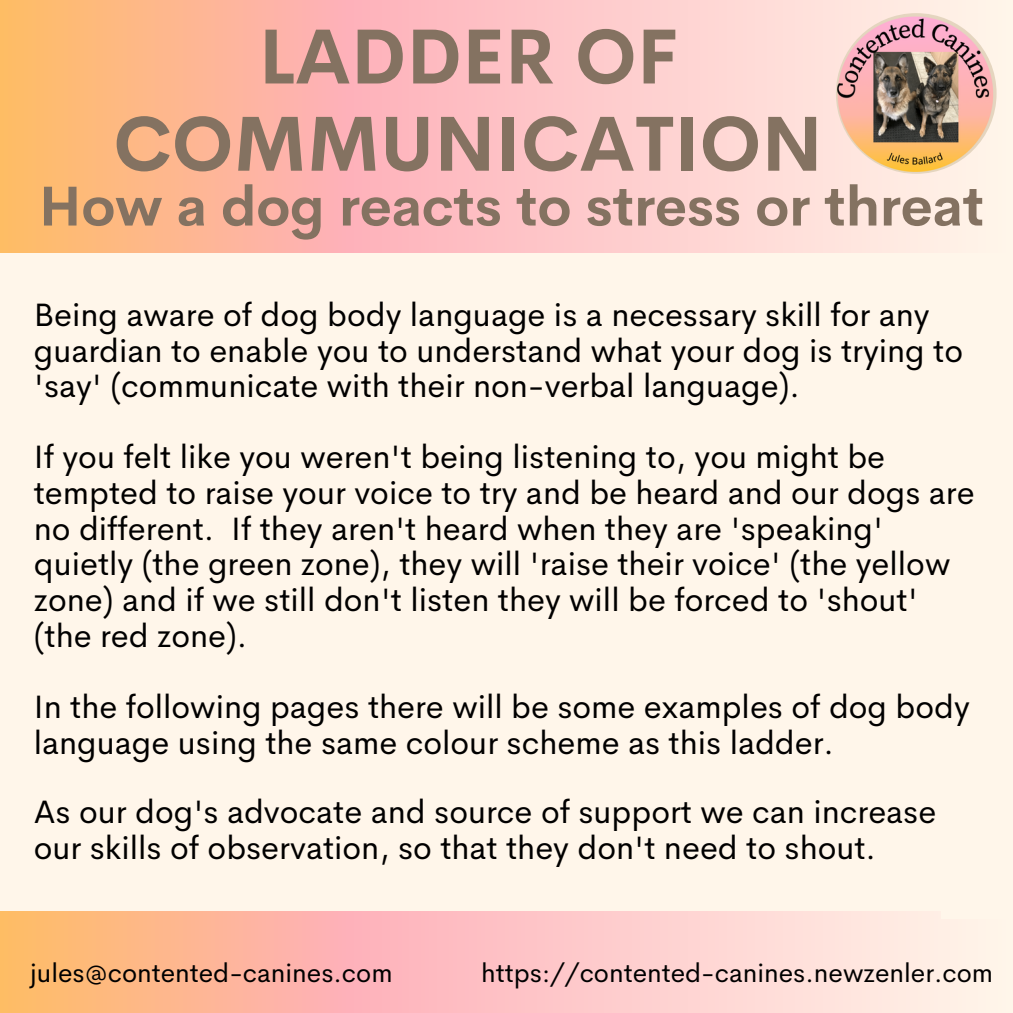
<style>
.page{position:relative;width:1013px;height:1013px;background:#fff}
.page>*{position:absolute;margin:0;border:0;box-sizing:border-box;transform-origin:0 0}
.t1{font:700 76.25px/87.2px "Cerebri Sans";color:#847261;text-align:center}
.t2{font:700 55px "Cerebri Sans";color:#847261}
.t3{font:32.5px/35.6px "Cerebri Sans";color:#000}
.t4{font:26.25px "Cerebri Sans";color:#000}
</style>
<div class="page">
<div style="left:0;top:0;width:1012px;height:1012px;background:#fff6ea"></div>
<svg style="left:0;top:0;width:997px;height:252px;background:#fec5b6"></svg>
<svg style="left:0;top:911px;width:910px;height:101px;background:#fec5b5"></svg>
<img style="left:835px;top:13px;width:161px;height:161px;border-radius:50%">
<h1 class="t1" style="left:113px;top:13px;width:711px">LADDER OF<br>COMMUNICATION</h1>
<h2 class="t2" style="left:39px;top:170px;width:946px">How a dog reacts to stress or threat</h2>
<p class="t3" style="left:34px;top:297px;width:930px">Being aware of dog body language is a necessary skill for any guardian to enable you to understand what your dog is trying to 'say' (communicate with their non-verbal language).</p>
<p class="t3" style="left:34px;top:439px;width:942px">If you felt like you weren't being listening to, you might be tempted to raise your voice to try and be heard and our dogs are no different. If they aren't heard when they are 'speaking' quietly (the green zone), they will 'raise their voice' (the yellow zone) and if we still don't listen they will be forced to 'shout' (the red zone).</p>
<p class="t3" style="left:34px;top:688px;width:937px">In the following pages there will be some examples of dog body language using the same colour scheme as this ladder.</p>
<p class="t3" style="left:34px;top:793px;width:904px">As our dog's advocate and source of support we can increase our skills of observation, so that they don't need to shout.</p>
<p class="t4" style="left:30px;top:955px;width:364px">jules@contented-canines.com</p>
<p class="t4" style="left:481px;top:955px;width:513px">https://contented-canines.newzenler.com</p>
</div>
